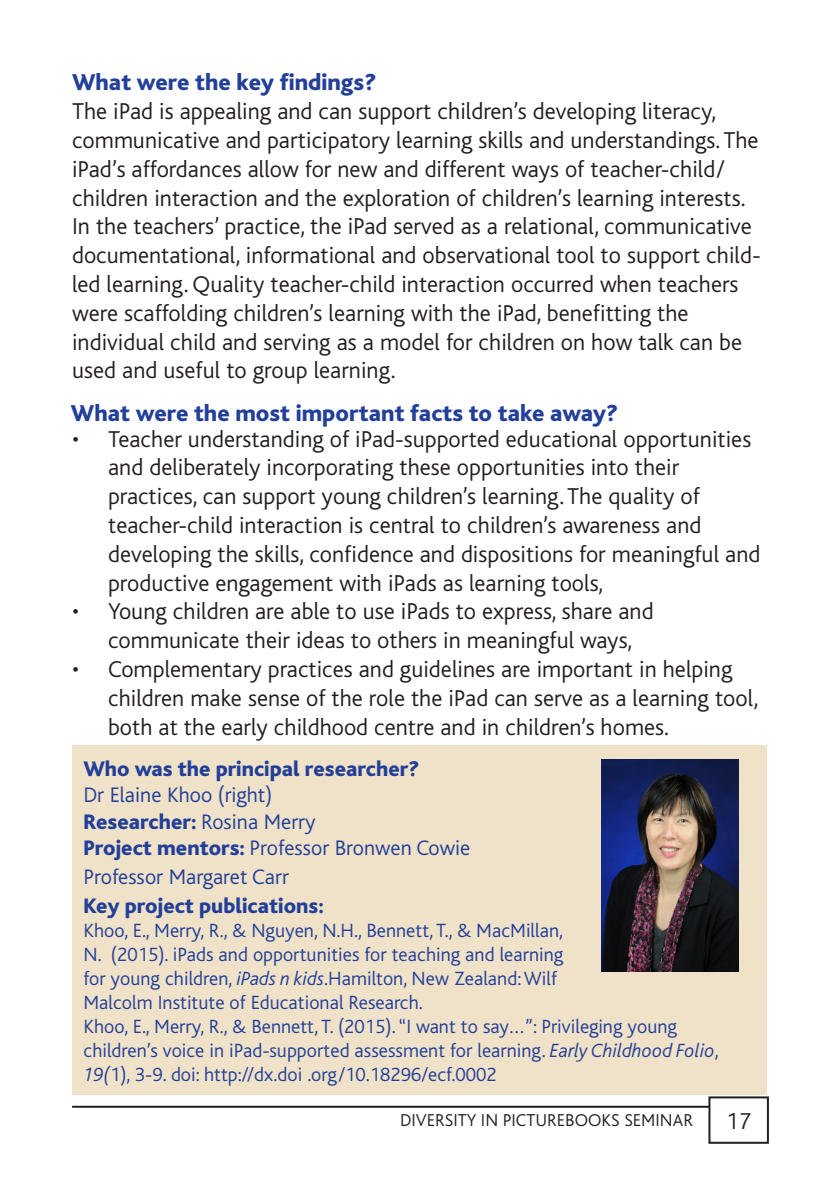
<style>
.page{position:relative;width:840px;height:1191px;background:#fff}
.page>*{position:absolute;margin:0;border:0;box-sizing:border-box;transform-origin:0 0}
.t1{font:300 24px/28.8px "Bliss CE";color:#231f20}
.t2{font:800 24px "Bliss CE";color:#223f99}
.t3{font:300 22px "Bliss CE";color:#223f99}
.t4{font:800 22px "Bliss CE";color:#223f99}
.t5{font:300 20px/24px "Bliss CE";color:#223f99}
.t6{font:300 18px "Bliss CE";color:#231f20}
.s1{font-weight:300}
.s2{font-weight:800}
.s3{font-style:italic}
</style>
<div class="page">
<div style="left:72px;top:745px;width:693px;height:349px;background:#f0e2c8"></div>
<img style="left:601px;top:760px;width:137px;height:211px">
<div style="left:708px;top:1096px;width:60px;height:47px;border:2px solid #231f20"></div>
<hr style="left:72px;top:1105px;width:637px;height:2px;background:#231f20">
<p class="t2" style="left:72px;top:69px;width:305px">What were the key findings?</p>
<p class="t1" style="left:72px;top:97px;width:689px">The iPad is appealing and can support children’s developing literacy, communicative and participatory learning skills and understandings. The iPad’s affordances allow for new and different ways of teacher-child/ children interaction and the exploration of children’s learning interests.<br>In the teachers’ practice, the iPad served as a relational, communicative documentational, informational and observational tool to support child&shy;led learning. Quality teacher-child interaction occurred when teachers were scaffolding children’s learning with the iPad, benefitting the individual child and serving as a model for children on how talk can be used and useful to group learning.</p>
<p class="t2" style="left:71px;top:400px;width:548px">What were the most important facts to take away?</p>
<p class="t1" style="left:108px;top:424px;width:653px;text-indent:-36px">• Teacher understanding of iPad-supported educational opportunities and deliberately incorporating these opportunities into their practices, can support young children’s learning. The quality of teacher-child interaction is central to children’s awareness and developing the skills, confidence and dispositions for meaningful and productive engagement with iPads as learning tools,</p>
<p class="t1" style="left:108px;top:597px;width:547px;text-indent:-36px">• Young children are able to use iPads to express, share and communicate their ideas to others in meaningful ways,</p>
<p class="t1" style="left:108px;top:655px;width:651px;text-indent:-36px">• Complementary practices and guidelines are important in helping children make sense of the role the iPad can serve as a learning tool, both at the early childhood centre and in children’s homes.</p>
<p class="t4" style="left:83px;top:756px;width:337px">Who was the principal researcher?</p>
<p class="t3" style="left:83px;top:783px;width:190px">Dr Elaine Khoo (right)</p>
<p class="t4" style="left:83px;top:809px;width:233px">Researcher: <span class="s1">Rosina Merry</span></p>
<p class="t3" style="left:83px;top:836px;width:388px"><span class="s2">Project mentors:</span> Professor Bronwen Cowie</p>
<p class="t3" style="left:83px;top:865px;width:207px">Professor Margaret Carr</p>
<p class="t4" style="left:83px;top:893px;width:242px">Key project publications:</p>
<p class="t5" style="left:83px;top:918px;width:481px">Khoo, E., Merry, R., &amp; Nguyen, N.H., Bennett, T., &amp; MacMillan, N. (2015). iPads and opportunities for teaching and learning for young children, <span class="s3">iPads n kids</span>.Hamilton, New Zealand: Wilf Malcolm Institute of Educational Research.</p>
<p class="t5" style="left:83px;top:1014px;width:636px">Khoo, E., Merry, R., &amp; Bennett, T. (2015). “I want to say…”: Privileging young children’s voice in iPad-supported assessment for learning. <span class="s3">Early Childhood Folio</span>,<br><span class="s3">19(</span>1), 3-9. doi: http://dx.doi .org/10.18296/ecf.0002</p>
<p class="t6" style="left:400px;top:1110px;width:294px">DIVERSITY IN PICTUREBOOKS SEMINAR</p>
<p class="t1" style="left:725px;top:1107px;width:26px">17</p>
</div>
